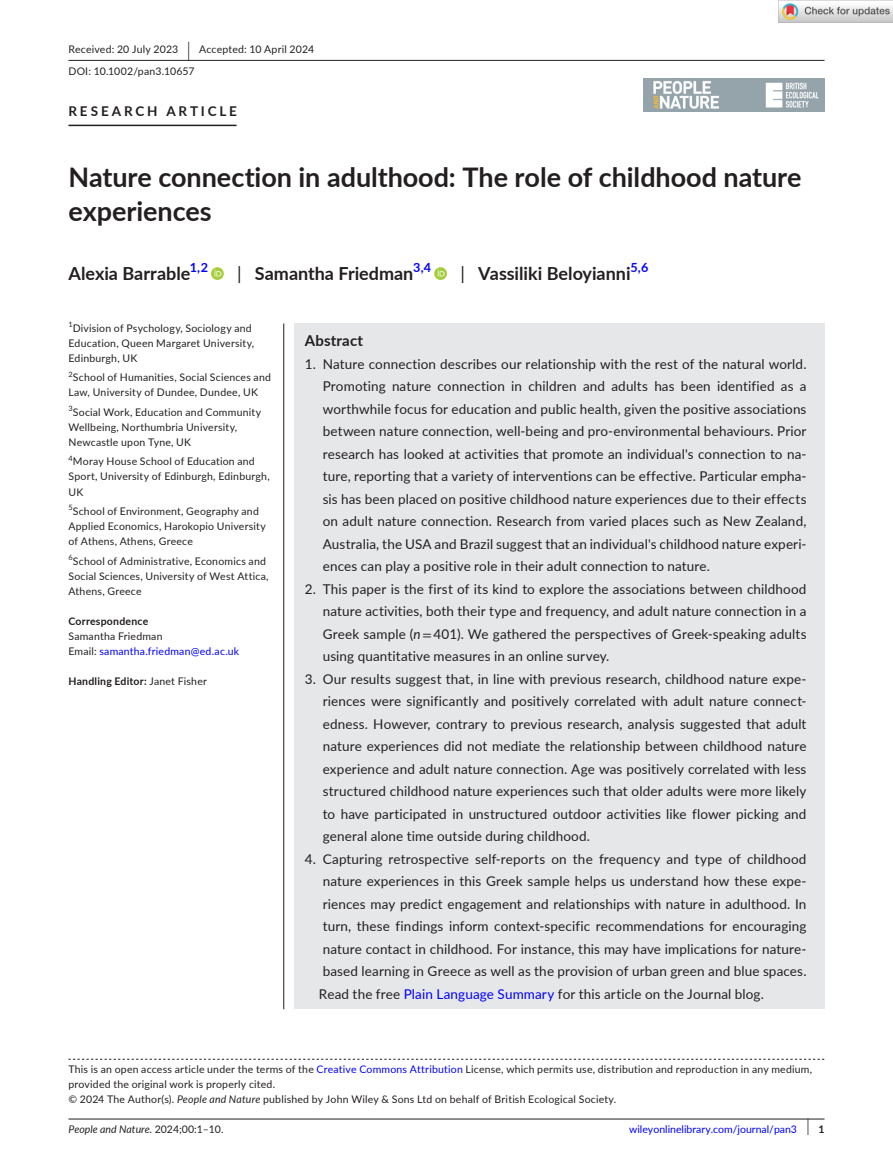
<style>
.page{position:relative;width:893px;height:1174px;background:#fff}
.page>*{position:absolute;margin:0;border:0;box-sizing:border-box;transform-origin:0 0}
.t1{font:700 27px/34.5px "Lato";color:#231f20}
.t2{font:700 18px "Lato";color:#231f20}
.t3{font:700 15px "Lato";letter-spacing:.015em;color:#231f20}
.t4{font:13.5px/22.5px "Lato";letter-spacing:.01em;color:#231f20;text-align:justify}
.t5{font:700 13.5px "Lato";letter-spacing:.21em;color:#231f20}
.t6{font:700 12.6px "Lato";color:#00f}
.t7{font:10.5px/15px "Lato";letter-spacing:.02em;color:#231f20}
.t8{font:10.5px/15px "Lato";letter-spacing:.01em;color:#00f}
.t9{font:700 10.5px "Lato";letter-spacing:.02em;color:#231f20}
.t10{font:italic 10.5px "Lato";color:#231f20}
.t11{font:7.35px "Lato";color:#231f20}
.s1{font-size:19.65px}
.s2{font-weight:400}
.s3{color:#231f20}
.s4{font-style:italic}
.s5{font-family:"STIX"}
.s6{color:#00f}
.s7{font-style:normal}
.s8{font-size:17.4px;color:#231f20}
.s9{font-weight:700;color:#231f20}
</style>
<div class="page">
<hr style="left:68px;top:1118px;width:756px;height:1px;background:#231f20">
<img style="left:644px;top:79px;width:180px;height:33px">
<hr style="left:68px;top:60px;width:756px;height:1px;background:#231f20">
<hr style="left:68px;top:125px;width:169px;height:1px;background:#231f20">
<svg style="left:211px;top:267px;width:13px;height:13px"></svg>
<svg style="left:214px;top:269px;width:7px;height:7px"></svg>
<svg style="left:434px;top:267px;width:13px;height:13px"></svg>
<svg style="left:438px;top:269px;width:7px;height:7px"></svg>
<div style="left:294px;top:323px;width:530px;height:686px;background:#e6e7e9"></div>
<hr style="left:283px;top:323px;width:1px;height:686px;background:#231f20">
<svg style="left:68px;top:1058px;width:756px;height:1px"></svg>
<img style="left:779px;top:0;width:114px;height:23px">
<p class="t7" style="left:68px;top:38px;width:247px;line-height:21.8px">Received: 20 July 2023 <span class="s1">|</span> Accepted: 10 April 2024<br>DOI: 10.1002/pan3.10657</p>
<p class="t5" style="left:68px;top:101px;width:170px">RESEARCH ARTICLE</p>
<h1 class="t1" style="left:68px;top:159px;width:734px">Nature connection in adulthood: The role of childhood nature experiences</h1>
<h2 class="t2" style="left:68px;top:260px;width:124px">Alexia Barrable</h2>
<p class="t6" style="left:190px;top:258px;width:20px">1,2</p>
<h2 class="t2" style="left:237px;top:260px;width:178px"><span class="s2">|</span> Samantha Friedman</h2>
<p class="t6" style="left:413px;top:258px;width:19px">3,4</p>
<h2 class="t2" style="left:460px;top:260px;width:172px"><span class="s2">|</span> Vassiliki Beloyianni</h2>
<p class="t6" style="left:630px;top:258px;width:19px">5,6</p>
<p class="t11" style="left:68px;top:319px;width:6px">1</p>
<p class="t7" style="left:68px;top:320px;width:187px;text-indent:4px">Division of Psychology, Sociology and<br>Education, Queen Margaret University,<br>Edinburgh, UK</p>
<p class="t11" style="left:68px;top:369px;width:6px">2</p>
<p class="t7" style="left:68px;top:370px;width:204px;text-indent:4px">School of Humanities, Social Sciences and<br>Law, University of Dundee, Dundee, UK</p>
<p class="t7" style="left:68px;top:404px;width:194px"><sup>3</sup>Social Work, Education and Community<br>Wellbeing, Northumbria University,<br>Newcastle upon Tyne, UK</p>
<p class="t7" style="left:68px;top:454px;width:203px"><sup>4</sup>Moray House School of Education and<br>Sport, University of Edinburgh, Edinburgh,<br>UK</p>
<p class="t7" style="left:68px;top:503px;width:199px"><sup>5</sup>School of Environment, Geography and<br>Applied Economics, Harokopio University of Athens, Athens, Greece</p>
<p class="t7" style="left:68px;top:553px;width:202px"><sup>6</sup>School of Administrative, Economics and<br>Social Sciences, University of West Attica,<br>Athens, Greece</p>
<p class="t9" style="left:68px;top:613px;width:81px">Correspondence</p>
<p class="t8" style="left:68px;top:628px;width:172px"><span class="s3">Samantha Friedman<br>Email:</span> samantha.friedman@ed.ac.uk</p>
<p class="t9" style="left:68px;top:673px;width:140px">Handling Editor: <span class="s2">Janet Fisher</span></p>
<p class="t3" style="left:305px;top:329px;width:60px">Abstract</p>
<p class="t4" style="left:323px;top:352px;width:485px;text-indent:-18px">1. Nature connection describes our relationship with the rest of the natural world.<br>Promoting nature connection in children and adults has been identified as a worthwhile focus for education and public health, given the positive associations between nature connection, well-being and pro-environmental behaviours. Prior research has looked at activities that promote an individual's connection to na&shy;ture, reporting that a variety of interventions can be effective. Particular empha&shy;sis has been placed on positive childhood nature experiences due to their effects on adult nature connection. Research from varied places such as New Zealand, Australia, the USA and Brazil suggest that an individual's childhood nature experi&shy;ences can play a positive role in their adult connection to nature.</p>
<p class="t4" style="left:323px;top:577px;width:485px;text-indent:-18px">2. This paper is the first of its kind to explore the associations between childhood nature activities, both their type and frequency, and adult nature connection in a Greek sample (<span class="s4">n</span><span class="s5">=</span> 401). We gathered the perspectives of Greek-speaking adults using quantitative measures in an online survey.</p>
<p class="t4" style="left:323px;top:667px;width:485px;text-indent:-18px">3. Our results suggest that, in line with previous research, childhood nature expe&shy;riences were significantly and positively correlated with adult nature connect&shy;edness. However, contrary to previous research, analysis suggested that adult nature experiences did not mediate the relationship between childhood nature experience and adult nature connection. Age was positively correlated with less structured childhood nature experiences such that older adults were more likely to have participated in unstructured outdoor activities like flower picking and general alone time outside during childhood.</p>
<p class="t4" style="left:319px;top:847px;width:489px;text-indent:-14px">4. Capturing retrospective self-reports on the frequency and type of childhood nature experiences in this Greek sample helps us understand how these expe&shy;riences may predict engagement and relationships with nature in adulthood. In turn, these findings inform context-specific recommendations for encouraging nature contact in childhood. For instance, this may have implications for nature&shy;based learning in Greece as well as the provision of urban green and blue spaces.<br>Read the free <span class="s6">Plain Language Summary</span> for this article on the Journal blog.</p>
<p class="t7" style="left:68px;top:1061px;width:745px">This is an open access article under the terms of the <span class="s6">Creative Commons Attribution</span> License, which permits use, distribution and reproduction in any medium, provided the original work is properly cited.<br>© 2024 The Author(s). <span class="s4">People and Nature</span> published by John Wiley &amp; Sons Ltd on behalf of British Ecological Society.</p>
<p class="t10" style="left:68px;top:1121px;width:157px">People and Nature. <span class="s7">2024;00:1–10.</span></p>
<p class="t8" style="left:629px;top:1121px;width:197px">wileyonlinelibrary.com/journal/pan3 <span class="s8">|</span> <span class="s9">1</span></p>
</div>
